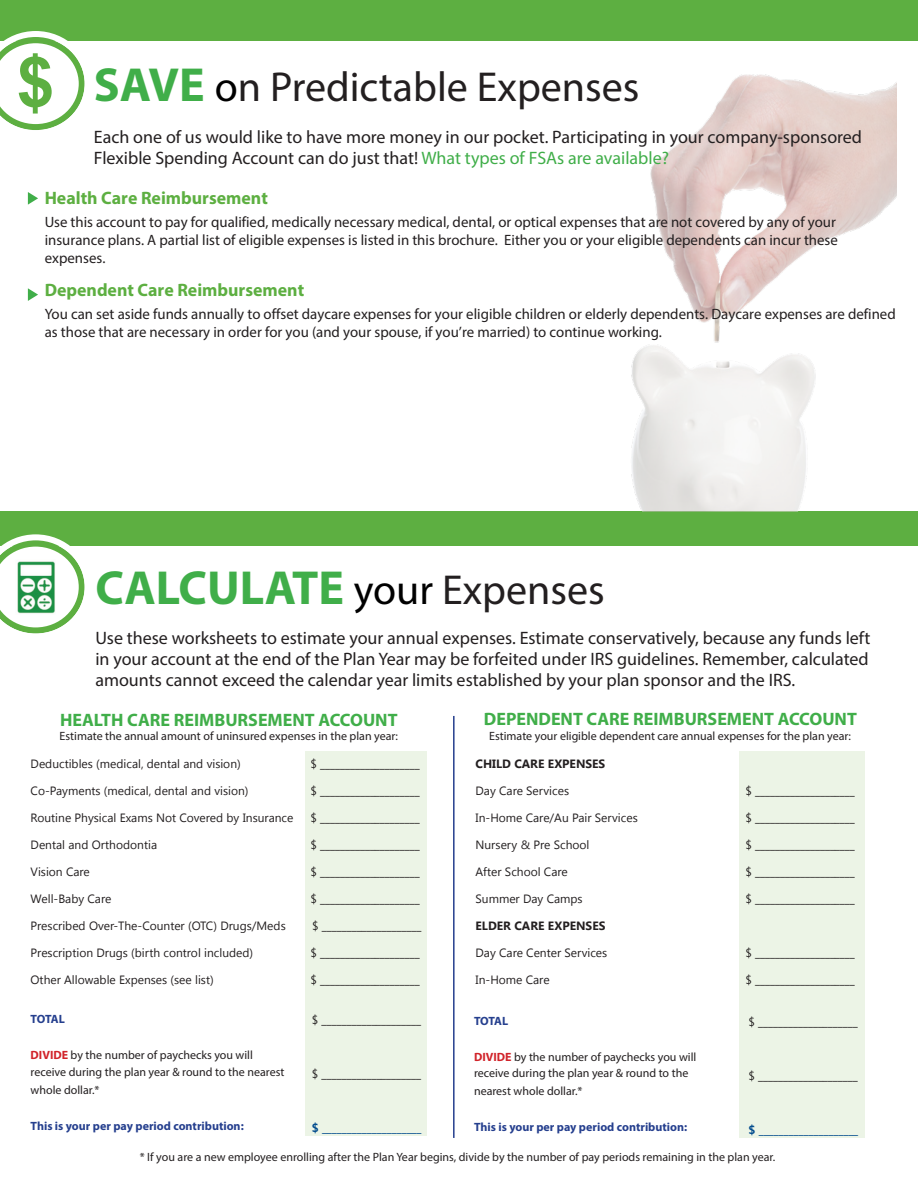
<style>
.page{position:relative;width:918px;height:1188px;background:#fff}
.page>*{position:absolute;margin:0;border:0;box-sizing:border-box;transform-origin:0 0}
.t1{font:700 69px "Arial";color:#5daf41}
.t2{font:700 48px "Myriad Pro";color:#40ae49}
.t3{font:42px "Myriad Pro";color:#231f20}
.Text{font:18px/21px "Myriad Pro";color:#231f20;text-align:justify}
.emphasis{font:18px/21px "Myriad Pro";color:#231f20}
.account_types{font:700 18px "Myriad Pro";color:#40ae49}
.Text-2{font:700 18px "Myriad Pro";color:#5daf41}
.Text-3{font:15px/18px "Myriad Pro";color:#231f20}
.t4{font:12px "Segoe UI";color:#231f20}
.t5{font:12px/16.5px "Myriad Pro";color:#231f20}
.t6{font:700 12px "Myriad Pro";color:#253f8e}
.t7{font:700 12px "Segoe UI";color:#004a8d}
.t8{font:700 12px "Segoe UI";color:#231f20}
.s1{font-weight:700;font-size:48px;color:#40ae49}
.s2{color:#000}
.s3{color:#40ae49}
.s4{font-weight:400;font-size:42px;color:#000}
.s5{font-weight:400;font-size:42px;color:#231f20}
.s6{font-weight:700;color:#d1232a}
</style>
<div class="page">
<div style="left:0;top:512px;width:918px;height:34px;background:#5daf41"></div>
<div style="left:0;top:0;width:918px;height:40px;background:#5daf41"></div>
<div style="left:739px;top:751px;width:126px;height:387px;background:#ecf4e6"></div>
<div style="left:306px;top:751px;width:121px;height:385px;background:#ecf4e6"></div>
<img style="left:631px;top:75px;width:266px;height:436px">
<hr style="left:453px;top:716px;width:2px;height:422px;background:#253f8e">
<svg style="left:0;top:31px;width:91px;height:99px"></svg>
<svg style="left:28px;top:192px;width:10px;height:13px"></svg>
<svg style="left:28px;top:288px;width:10px;height:13px"></svg>
<svg style="left:0;top:534px;width:85px;height:100px"></svg>
<img style="left:16px;top:560px;width:39px;height:54px">
<p class="t1" style="left:16px;top:36px;width:40px">$</p>
<p class="t3" style="left:94px;top:61px;width:547px"><span class="s1">SAVE</span> <span class="s2">o</span>n Predictable Expenses</p>
<p class="emphasis" style="left:94px;top:127px;width:770px">Each one of us would like to have more money in our pocket. Participating in your company-sponsored<br>Flexible Spending Account can do just that! <span class="s3">What types of FSAs are available?</span></p>
<p class="Text-2" style="left:45px;top:186px;width:225px">Health Care Reimbursement</p>
<p class="Text-3" style="left:45px;top:212px;width:795px">Use this account to pay for qualified, medically necessary medical, dental, or optical expenses that are not covered by any of your insurance plans. A partial list of eligible expenses is listed in this brochure. Either you or your eligible dependents can incur these expenses.</p>
<p class="Text-2" style="left:45px;top:278px;width:261px">Dependent Care Reimbursement</p>
<p class="Text-3" style="left:45px;top:304px;width:853px">You can set aside funds annually to offset daycare expenses for your eligible children or elderly dependents. Daycare expenses are defined as those that are necessary in order for you (and your spouse, if you’re married) to continue working.</p>
<p class="t2" style="left:95px;top:557px;width:511px">CALCULATE <span class="s4">your</span> <span class="s5">Expenses</span></p>
<p class="Text" style="left:95px;top:627px;width:776px">Use these worksheets to estimate your annual expenses. Estimate conservatively, because any funds left in your account at the end of the Plan Year may be forfeited under IRS guidelines. Remember, calculated amounts cannot exceed the calendar year limits established by your plan sponsor and the IRS.</p>
<p class="account_types" style="left:60px;top:708px;width:339px">HEALTH CARE REIMBURSEMENT ACCOUNT</p>
<p class="t4" style="left:31px;top:755px;width:212px">Deductibles (medical, dental and vision)</p>
<p class="t4" style="left:310px;top:755px;width:111px">$ ____________________</p>
<p class="t4" style="left:31px;top:782px;width:219px">Co-Payments (medical, dental and vision)</p>
<p class="t4" style="left:310px;top:782px;width:111px">$ ____________________</p>
<p class="t4" style="left:31px;top:809px;width:264px">Routine Physical Exams Not Covered by Insurance</p>
<p class="t4" style="left:310px;top:809px;width:111px">$ ____________________</p>
<p class="t4" style="left:31px;top:836px;width:128px">Dental and Orthodontia</p>
<p class="t4" style="left:310px;top:836px;width:111px">$ ____________________</p>
<p class="t4" style="left:31px;top:863px;width:61px">Vision Care</p>
<p class="t4" style="left:310px;top:863px;width:111px">$ ____________________</p>
<p class="t4" style="left:31px;top:890px;width:82px">Well-Baby Care</p>
<p class="t4" style="left:310px;top:890px;width:111px">$ ____________________</p>
<p class="t4" style="left:31px;top:917px;width:257px">Prescribed Over-The-Counter (OTC) Drugs/Meds</p>
<p class="t4" style="left:312px;top:917px;width:111px">$ ____________________</p>
<p class="t4" style="left:31px;top:944px;width:224px">Prescription Drugs (birth control included)</p>
<p class="t4" style="left:310px;top:944px;width:111px">$ ____________________</p>
<p class="t4" style="left:31px;top:971px;width:185px">Other Allowable Expenses (see list)</p>
<p class="t4" style="left:310px;top:971px;width:111px">$ ____________________</p>
<p class="account_types" style="left:484px;top:708px;width:375px">DEPENDENT CARE REIMBURSEMENT ACCOUNT</p>
<p class="t5" style="left:60px;top:728px;width:340px">Estimate the annual amount of uninsured expenses in the plan year:</p>
<p class="t5" style="left:489px;top:728px;width:363px">Estimate your eligible dependent care annual expenses for the plan year:</p>
<p class="t8" style="left:476px;top:755px;width:131px">CHILD CARE EXPENSES</p>
<p class="t4" style="left:476px;top:782px;width:95px">Day Care Services</p>
<p class="t4" style="left:746px;top:782px;width:111px">$ ____________________</p>
<p class="t4" style="left:476px;top:809px;width:164px">In-Home Care/Au Pair Services</p>
<p class="t4" style="left:746px;top:809px;width:111px">$ ____________________</p>
<p class="t4" style="left:476px;top:836px;width:115px">Nursery &amp; Pre School</p>
<p class="t4" style="left:746px;top:836px;width:111px">$ ____________________</p>
<p class="t4" style="left:476px;top:863px;width:94px">After School Care</p>
<p class="t4" style="left:746px;top:863px;width:111px">$ ____________________</p>
<p class="t4" style="left:476px;top:890px;width:109px">Summer Day Camps</p>
<p class="t4" style="left:746px;top:890px;width:111px">$ ____________________</p>
<p class="t8" style="left:476px;top:917px;width:131px">ELDER CARE EXPENSES</p>
<p class="t4" style="left:476px;top:944px;width:133px">Day Care Center Services</p>
<p class="t4" style="left:746px;top:944px;width:111px">$ ____________________</p>
<p class="t4" style="left:476px;top:971px;width:76px">In-Home Care</p>
<p class="t4" style="left:746px;top:971px;width:111px">$ ____________________</p>
<p class="t6" style="left:31px;top:1011px;width:36px">TOTAL</p>
<p class="t5" style="left:31px;top:1047px;width:255px"><span class="s6">DIVIDE</span> by the number of paychecks you will receive during the plan year &amp; round to the nearest</p>
<p class="t5" style="left:31px;top:1081px;width:71px">whole dollar.*</p>
<p class="t6" style="left:31px;top:1118px;width:215px">This is your per pay period contribution:</p>
<p class="t4" style="left:312px;top:1012px;width:111px">$ ____________________</p>
<p class="t4" style="left:312px;top:1066px;width:111px">$ ____________________</p>
<p class="t7" style="left:312px;top:1119px;width:111px">$ ____________________</p>
<p class="t6" style="left:474px;top:1013px;width:36px">TOTAL</p>
<p class="t5" style="left:474px;top:1048px;width:224px"><span class="s6">DIVIDE</span> by the number of paychecks you will receive during the plan year &amp; round to the</p>
<p class="t5" style="left:474px;top:1083px;width:110px">nearest whole dollar.*</p>
<p class="t6" style="left:474px;top:1119px;width:215px">This is your per pay period contribution:</p>
<p class="t4" style="left:748px;top:1013px;width:111px">$ ____________________</p>
<p class="t4" style="left:748px;top:1067px;width:111px">$ ____________________</p>
<p class="t7" style="left:748px;top:1121px;width:111px">$ ____________________</p>
<p class="t5" style="left:140px;top:1149px;width:637px">* If you are a new employee enrolling after the Plan Year begins, divide by the number of pay periods remaining in the plan year.</p>
</div>
